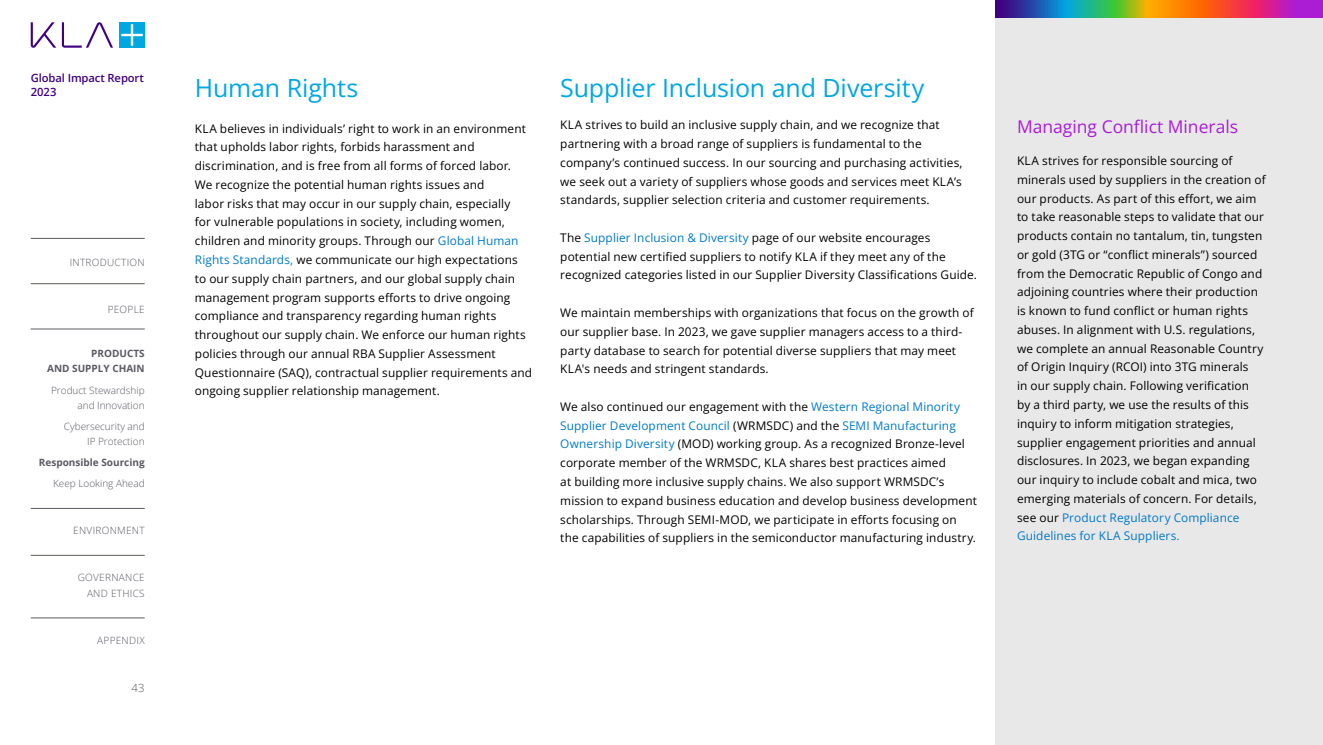
<style>
.page{position:relative;width:1323px;height:745px;background:#fff}
.page>*{position:absolute;margin:0;border:0;box-sizing:border-box;transform-origin:0 0}
.t1{font:25px "Open Sans";letter-spacing:-.005em;color:#00a7e1}
.t2{font:17.5px "Open Sans";color:#aa1dd5}
.t3{font:11.88px/18.8px "Open Sans";letter-spacing:.01em;color:#000}
.t4{font:600 11.25px/13.5px "Open Sans";letter-spacing:-.01em;color:#41007f}
.t5{font:300 11.25px "Open Sans";color:#5a5a64}
.t6{font:300 10px/15px "Open Sans";color:#5a5a64;text-align:right}
.t7{font:300 10px/16.2px "Open Sans";letter-spacing:.03em;color:#5a5a64;text-align:right}
.t8{font:700 10px/15px "Open Sans";color:#5a5a64;text-align:right}
.s1{color:#007ac7}
</style>
<div class="page">
<svg style="left:62px;top:22px;width:51px;height:26px"></svg>
<svg style="left:31px;top:22px;width:25px;height:26px"></svg>
<div style="left:119px;top:22px;width:26px;height:26px;background:#00a7e1"></div>
<svg style="left:121px;top:24px;width:22px;height:22px"></svg>
<hr style="left:31px;top:283px;width:114px;height:1px;background:#5a5a64">
<hr style="left:31px;top:238px;width:114px;height:1px;background:#5a5a64">
<hr style="left:31px;top:328px;width:114px;height:1px;background:#5a5a64">
<hr style="left:31px;top:508px;width:114px;height:1px;background:#5a5a64">
<hr style="left:31px;top:554px;width:114px;height:1px;background:#5a5a64">
<hr style="left:31px;top:617px;width:114px;height:1px;background:#5a5a64">
<div style="left:996px;top:0;width:327px;height:744px;background:#e8e8e8"></div>
<svg style="left:996px;top:0;width:327px;height:17px;background:#966568"></svg>
<p class="t4" style="left:31px;top:71px;width:115px">Global Impact Report<br>2023</p>
<p class="t7" style="left:70px;top:254px;width:76px">INTRODUCTION</p>
<p class="t6" style="left:108px;top:301px;width:39px">PEOPLE</p>
<p class="t8" style="left:47px;top:345px;width:99px">PRODUCTS<br>AND SUPPLY CHAIN</p>
<p class="t6" style="left:51px;top:382px;width:95px">Product Stewardship and Innovation</p>
<p class="t6" style="left:64px;top:418px;width:82px">Cybersecurity and<br>IP Protection</p>
<p class="t8" style="left:39px;top:454px;width:107px">Responsible Sourcing</p>
<p class="t6" style="left:53px;top:475px;width:93px">Keep Looking Ahead</p>
<p class="t7" style="left:73px;top:522px;width:73px">ENVIRONMENT</p>
<p class="t7" style="left:78px;top:568px;width:68px">GOVERNANCE<br>AND ETHICS</p>
<p class="t7" style="left:97px;top:631px;width:49px">APPENDIX</p>
<p class="t5" style="left:132px;top:679px;width:15px">43</p>
<h1 class="t1" style="left:195px;top:71px;width:165px">Human Rights</h1>
<p class="t3" style="left:195px;top:118px;width:339px">KLA believes in individuals’ right to work in an environment that upholds labor rights, forbids harassment and discrimination, and is free from all forms of forced labor.<br>We recognize the potential human rights issues and<br>labor risks that may occur in our supply chain, especially<br>for vulnerable populations in society, including women, children and minority groups. Through our <span class="s1">Global Human Rights Standards,</span> we communicate our high expectations<br>to our supply chain partners, and our global supply chain management program supports efforts to drive ongoing compliance and transparency regarding human rights throughout our supply chain. We enforce our human rights policies through our annual RBA Supplier Assessment Questionnaire (SAQ), contractual supplier requirements and ongoing supplier relationship management.</p>
<h1 class="t1" style="left:560px;top:71px;width:365px">Supplier Inclusion and Diversity</h1>
<p class="t3" style="left:560px;top:115px;width:404px">KLA strives to build an inclusive supply chain, and we recognize that partnering with a broad range of suppliers is fundamental to the company’s continued success. In our sourcing and purchasing activities, we seek out a variety of suppliers whose goods and services meet KLA’s standards, supplier selection criteria and customer requirements.</p>
<p class="t3" style="left:560px;top:228px;width:418px">The <span class="s1">Supplier Inclusion &amp; Diversity</span> page of our website encourages potential new certified suppliers to notify KLA if they meet any of the recognized categories listed in our Supplier Diversity Classifications Guide.</p>
<p class="t3" style="left:560px;top:303px;width:415px">We maintain memberships with organizations that focus on the growth of our supplier base. In 2023, we gave supplier managers access to a third&shy;party database to search for potential diverse suppliers that may meet KLA's needs and stringent standards.</p>
<p class="t3" style="left:560px;top:396px;width:418px">We also continued our engagement with the <span class="s1">Western Regional Minority Supplier Development Council</span> (WRMSDC) and the <span class="s1">SEMI Manufacturing Ownership Diversity</span> (MOD) working group. As a recognized Bronze-level corporate member of the WRMSDC, KLA shares best practices aimed<br>at building more inclusive supply chains. We also support WRMSDC’s mission to expand business education and develop business development scholarships. Through SEMI-MOD, we participate in efforts focusing on the capabilities of suppliers in the semiconductor manufacturing industry.</p>
<h2 class="t2" style="left:1017px;top:115px;width:223px">Managing Conflict Minerals</h2>
<p class="t3" style="left:1017px;top:151px;width:250px">KLA strives for responsible sourcing of minerals used by suppliers in the creation of our products. As part of this effort, we aim to take reasonable steps to validate that our products contain no tantalum, tin, tungsten or gold (3TG or “conflict minerals”) sourced from the Democratic Republic of Congo and adjoining countries where their production is known to fund conflict or human rights abuses. In alignment with U.S. regulations, we complete an annual Reasonable Country of Origin Inquiry (RCOI) into 3TG minerals<br>in our supply chain. Following verification<br>by a third party, we use the results of this inquiry to inform mitigation strategies, supplier engagement priorities and annual disclosures. In 2023, we began expanding our inquiry to include cobalt and mica, two emerging materials of concern. For details, see our <span class="s1">Product Regulatory Compliance Guidelines for KLA Suppliers.</span></p>
</div>
